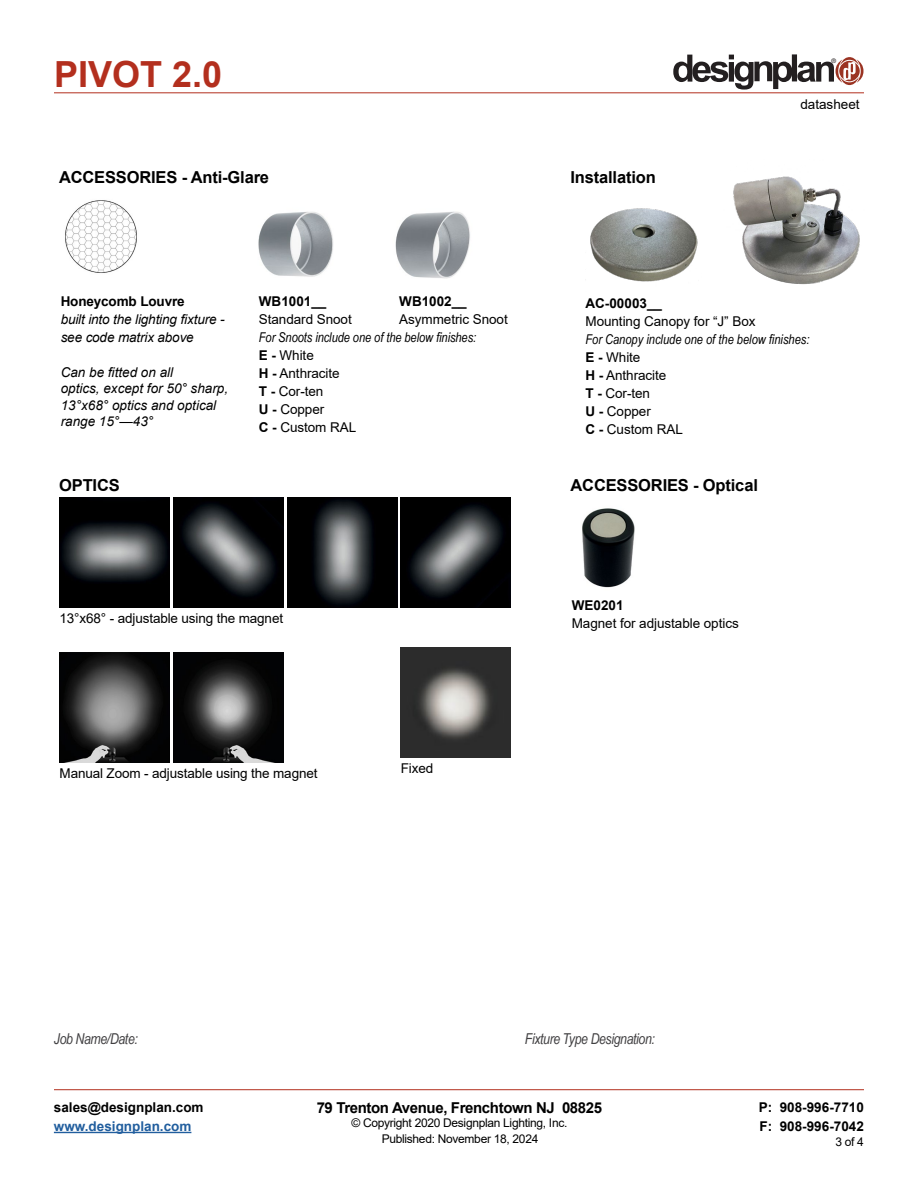
<style>
.page{position:relative;width:918px;height:1188px;background:#fff}
.page>*{position:absolute;margin:0;border:0;box-sizing:border-box;transform-origin:0 0}
.t1{font:700 36px "Arial";color:#b32f1e}
.t2{font:700 16.5px "Arial";letter-spacing:-.01em;color:#000}
.t3{font:italic 15px "Arial Narrow";letter-spacing:-.025em;color:#414042}
.t4{font:700 15px "Arial";letter-spacing:-.025em;color:#000}
.t5{font:13.5px/18px "Arial";letter-spacing:-.005em;color:#000}
.t6{font:italic 13.5px/16.5px "Arial";color:#000}
.t7{font:700 13.5px/19.5px "Arial";color:#000}
.t8{font:italic 13.5px "Arial Narrow";color:#000}
.t9{font:700 13.5px "Arial";color:#215e9e}
.t10{font:12px "Arial";letter-spacing:-.025em;color:#000}
.t11{font:6.3px "Helvetica";color:#231f20}
.s1{font-size:13.8px}
.s2{font-weight:700}
</style>
<div class="page">
<hr style="left:54px;top:93px;width:810px;height:1px;background:#b32f1e">
<hr style="left:54px;top:1089px;width:810px;height:1px;background:#b32f1e">
<hr style="left:54px;top:1132px;width:137px;height:1px;background:#215e9e">
<svg style="left:673px;top:54px;width:190px;height:36px"></svg>
<img style="left:395px;top:211px;width:75px;height:68px">
<img style="left:258px;top:212px;width:75px;height:65px">
<img style="left:65px;top:200px;width:72px;height:73px">
<img style="left:590px;top:208px;width:108px;height:74px">
<img style="left:733px;top:176px;width:127px;height:109px">
<img style="left:401px;top:647px;width:110px;height:111px">
<img style="left:60px;top:498px;width:110px;height:110px">
<img style="left:173px;top:498px;width:110px;height:110px">
<img style="left:287px;top:498px;width:110px;height:110px">
<img style="left:401px;top:498px;width:110px;height:110px">
<img style="left:60px;top:653px;width:110px;height:110px">
<img style="left:173px;top:653px;width:110px;height:110px">
<img style="left:582px;top:508px;width:53px;height:80px">
<h1 class="t1" style="left:54px;top:49px;width:170px">PIVOT 2.0</h1>
<p class="t2" style="left:59px;top:165px;width:212px">ACCESSORIES - Anti-Glare</p>
<p class="t7" style="left:61px;top:292px;width:125px">Honeycomb Louvre</p>
<p class="t6" style="left:61px;top:310px;width:165px;line-height:18px">built into the lighting fixture - see code matrix above</p>
<p class="t6" style="left:61px;top:364px;width:169px">Can be fitted on all<br>optics, except for 50° sharp,<br>13°x68° optics and optical range 15°—43°</p>
<p class="t2" style="left:59px;top:473px;width:62px">OPTICS</p>
<p class="t7" style="left:259px;top:291px;width:69px">WB1001__</p>
<p class="t7" style="left:399px;top:291px;width:69px">WB1002__</p>
<p class="t5" style="left:259px;top:310px;width:94px">Standard Snoot</p>
<p class="t5" style="left:399px;top:310px;width:110px">Asymmetric Snoot</p>
<p class="t8" style="left:259px;top:328px;width:219px">For Sn<span class="s1">oots inc</span>lude one of the below finishes:</p>
<p class="t5" style="left:259px;top:346px;width:99px"><span class="s2">E -</span> White<br><span class="s2">H -</span> Anthracite<br><span class="s2">T -</span> Cor-ten<br><span class="s2">U -</span> Copper<br><span class="s2">C -</span> Custom RAL</p>
<p class="t5" style="left:60px;top:609px;width:225px">13°x68° - adjustable using the magnet</p>
<p class="t5" style="left:60px;top:764px;width:259px">Manual Zoom - adjustable using the magnet</p>
<p class="t5" style="left:401px;top:759px;width:34px">Fixed</p>
<p class="t11" style="left:832px;top:57px;width:6px">®</p>
<p class="t2" style="left:571px;top:165px;width:87px">Installation</p>
<p class="t5" style="left:800px;top:96px;width:61px">datasheet</p>
<p class="t7" style="left:586px;top:294px;width:78px">AC-00003__</p>
<p class="t5" style="left:586px;top:312px;width:172px">Mounting Canopy for “J” Box</p>
<p class="t8" style="left:586px;top:330px;width:226px">For Canopy <span class="s1">inc</span>lude one of the below finishes:</p>
<p class="t5" style="left:585px;top:349px;width:99px"><span class="s2">E -</span> White<br><span class="s2">H -</span> Anthracite<br><span class="s2">T -</span> Cor-ten<br><span class="s2">U -</span> Copper<br><span class="s2">C -</span> Custom RAL</p>
<p class="t2" style="left:571px;top:473px;width:189px">ACCESSORIES - Optical</p>
<p class="t7" style="left:572px;top:596px;width:53px">WE0201</p>
<p class="t5" style="left:572px;top:614px;width:169px">Magnet for adjustable optics</p>
<p class="t3" style="left:54px;top:1028px;width:85px">Job Name/Date:</p>
<p class="t3" style="left:525px;top:1029px;width:132px">Fixture Type Designation:</p>
<p class="t7" style="left:54px;top:1097px;width:151px">sales@designplan.com</p>
<p class="t9" style="left:54px;top:1117px;width:139px">www.designplan.com</p>
<p class="t4" style="left:317px;top:1097px;width:287px">79 Trenton Avenue, Frenchtown NJ 08825</p>
<p class="t10" style="left:351px;top:1115px;width:217px">© Copyright 2020 Designplan Lighting, Inc.</p>
<p class="t7" style="left:759px;top:1097px;width:107px">P: 908-996-7710<br>F: 908-996-7042</p>
<p class="t10" style="left:382px;top:1130px;width:158px">Published: November 18, 2024</p>
<p class="t10" style="left:835px;top:1133px;width:30px">3 of 4</p>
</div>
